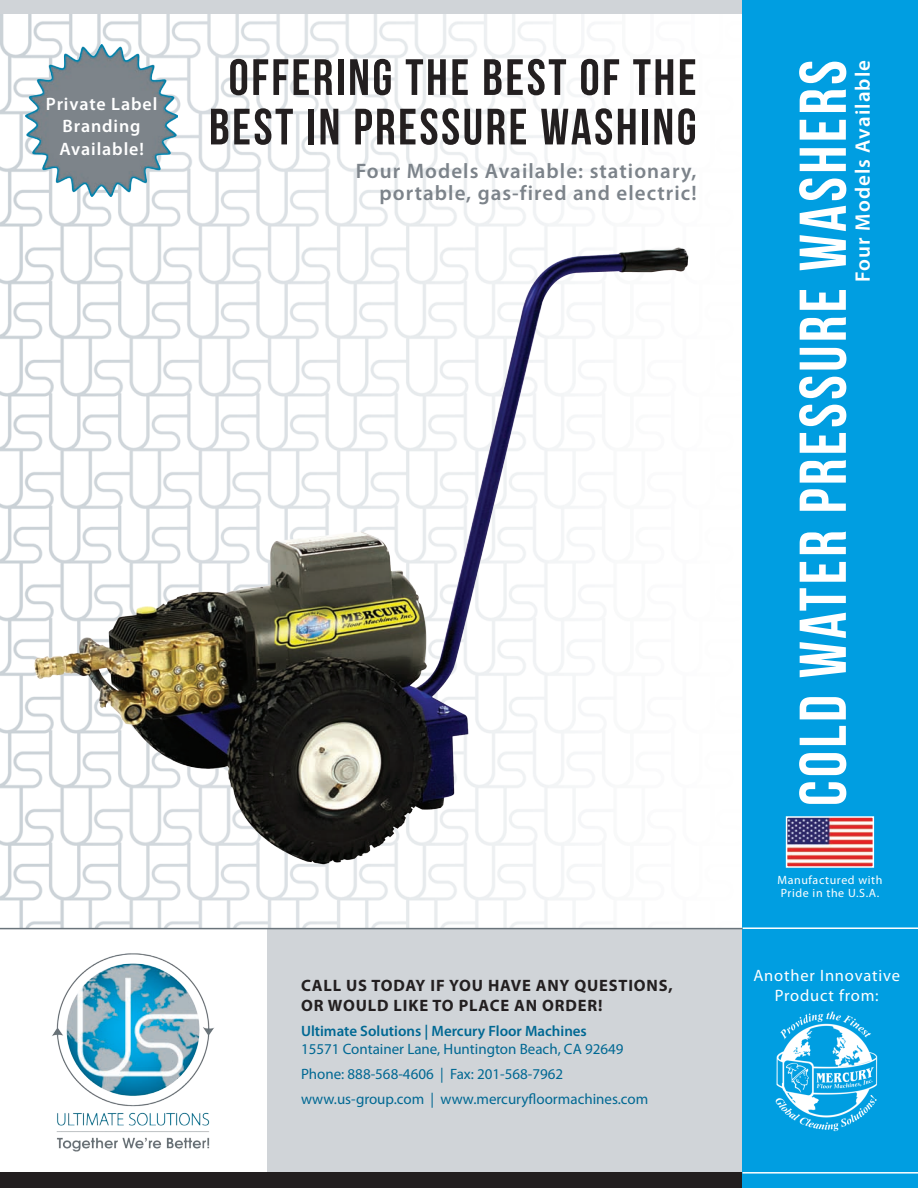
<style>
.page{position:relative;width:918px;height:1188px;background:#fff}
.page>*{position:absolute;margin:0;border:0;box-sizing:border-box;transform-origin:0 0}
.t1{font:66px "Bebas Neue";letter-spacing:.05em;color:#fff}
.t2{font:51px/49.5px "Bebas Neue";letter-spacing:.05em;color:#231f20;text-align:center}
.t3{font:600 21px/22.5px "Myriad Pro";letter-spacing:.05em;color:#7c838a;text-align:right}
.t4{font:600 21px "Myriad Pro";letter-spacing:.05em;color:#fff}
.t5{font:600 18px/22.5px "Myriad Pro";letter-spacing:.05em;color:#fff}
.t6{font:700 16.5px/19.5px "Myriad Pro";letter-spacing:.05em;color:#231f20}
.t7{font:16.5px "Myriad Pro";letter-spacing:.05em;color:#fff}
.t8{font:15px "Myriad Pro";color:#006893}
.t9{font:600 15px "Myriad Pro";color:#006893}
.t10{font:12px "Myriad Pro";letter-spacing:.05em;color:#fff}
</style>
<div class="page">
<img style="left:0;top:14px;width:742px;height:914px">
<div style="left:0;top:0;width:918px;height:14px;background:#d0d4d8"></div>
<div style="left:0;top:929px;width:918px;height:259px;background:#d0d4d8"></div>
<div style="left:0;top:928px;width:267px;height:259px;background:#fff"></div>
<div style="left:0;top:1173px;width:918px;height:15px;background:#231f20"></div>
<div style="left:742px;top:0;width:176px;height:1188px;background:#009ee1"></div>
<hr style="left:742px;top:927px;width:176px;height:2px;background:#fff">
<hr style="left:742px;top:1172px;width:176px;height:2px;background:#fff">
<img style="left:26px;top:44px;width:152px;height:153px">
<img style="left:52px;top:953px;width:162px;height:199px">
<hr style="left:0;top:928px;width:743px;height:1px;background:#6a747b">
<img style="left:789px;top:819px;width:82px;height:46px">
<div style="left:786px;top:816px;width:88px;height:52px;border:2px solid #fff"></div>
<img style="left:775px;top:1011px;width:103px;height:121px">
<img style="left:22px;top:231px;width:687px;height:644px">
<p class="t5" style="left:46px;top:92px;width:113px">Private Label</p>
<p class="t5" style="left:59px;top:114px;width:86px">Branding<br>Available!</p>
<p class="t2" style="left:209px;top:52px;width:489px">OFFERING THE BEST OF THE<br>BEST IN PRESSURE WASHING</p>
<p class="t3" style="left:356px;top:159px;width:342px">Four Models Available: stationary, portable, gas-fired and electric!</p>
<p class="t6" style="left:301px;top:976px;width:373px">CALL US TODAY IF YOU HAVE ANY QUESTIONS,<br>OR WOULD LIKE TO PLACE AN ORDER!</p>
<p class="t9" style="left:301px;top:1022px;width:287px">Ultimate Solutions | Mercury Floor Machines</p>
<p class="t8" style="left:301px;top:1040px;width:324px">15571 Container Lane, Huntington Beach, CA 92649</p>
<p class="t8" style="left:301px;top:1065px;width:264px">Phone: 888-568-4606 | Fax: 201-568-7962</p>
<p class="t8" style="left:301px;top:1089px;width:349px">www.us-group.com | www.mercuryfloormachines.com</p>
<p class="t1" style="left:787px;top:806px;width:747px;rotate:-90deg">COLD WATER PRESSURE WASHERS</p>
<p class="t4" style="left:849px;top:282px;width:223px;rotate:-90deg">Four Models Available</p>
<p class="t10" style="left:777px;top:872px;width:107px">Manufactured with</p>
<p class="t10" style="left:781px;top:885px;width:100px">Pride in the U.S.A.</p>
<p class="t7" style="left:753px;top:966px;width:148px">Another Innovative</p>
<p class="t7" style="left:775px;top:985px;width:105px">Product from:</p>
</div>
